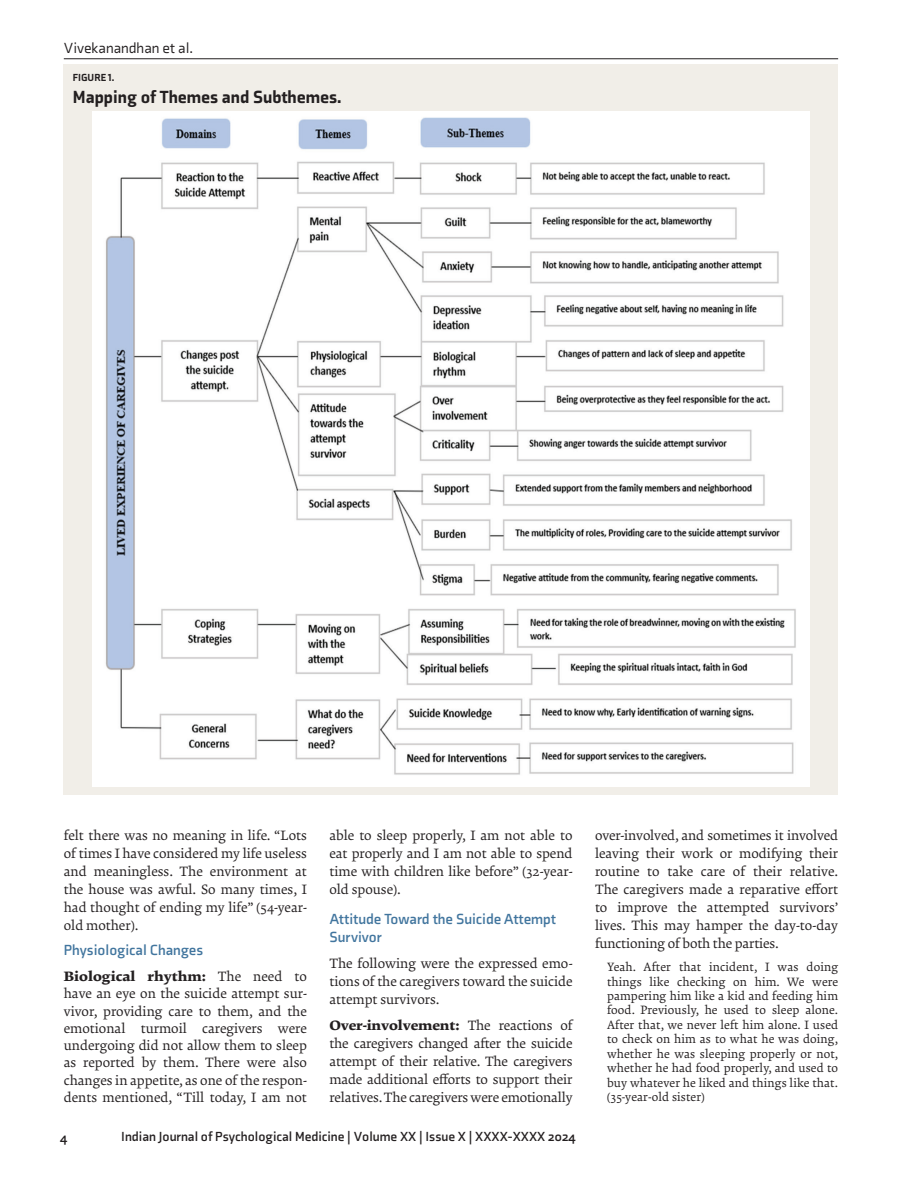
<style>
.page{position:relative;width:919px;height:1191px;background:#fff}
.page>*{position:absolute;margin:0;border:0;box-sizing:border-box;transform-origin:0 0}
.t1{font:900 18px "Axia";color:#231f20}
.t2{font:700 15px/18px "Axia";color:#41759e}
.t3{font:15px "Axia";color:#231f20}
.t4{font:13.5px/18px "Krete";color:#231f20;text-align:justify}
.t5{font:700 13.5px "Axia";color:#231f20}
.t6{font:12px/14.4px "Krete";letter-spacing:.01em;color:#231f20;text-align:justify}
.t7{font:900 10.5px "Axia";color:#231f20}
.s1{font-weight:700}
</style>
<div class="page">
<hr style="left:64px;top:58px;width:774px;height:1px;background:#231f20">
<div style="left:64px;top:64px;width:774px;height:731px;background:#f1eee8"></div>
<img style="left:93px;top:112px;width:716px;height:674px">
<p class="t3" style="left:64px;top:39px;width:131px">Vivekanandhan et al.</p>
<p class="t7" style="left:73px;top:71px;width:43px">FIGURE 1.</p>
<h1 class="t1" style="left:73px;top:86px;width:270px">Mapping of Themes and Subthemes.</h1>
<p class="t4" style="left:64px;top:826px;width:244px">felt there was no meaning in life. “Lots of times I have considered my life useless and meaningless. The environment at the house was awful. So many times, I had thought of ending my life” (54-year&shy;old mother).</p>
<p class="t2" style="left:64px;top:941px;width:141px">Physiological Changes</p>
<p class="t4" style="left:64px;top:968px;width:244px;line-height:17.2px"><span class="s1">Biological rhythm:</span> The need to have an eye on the suicide attempt sur&shy;vivor, providing care to them, and the emotional turmoil caregivers were undergoing did not allow them to sleep as reported by them. There were also changes in appetite, as one of the respon&shy;dents mentioned, “Till today, I am not</p>
<p class="t4" style="left:329px;top:826px;width:244px">able to sleep properly, I am not able to eat properly and I am not able to spend time with children like before” (32-year&shy;old spouse).</p>
<p class="t2" style="left:329px;top:909px;width:228px">Attitude Toward the Suicide Attempt<br>Survivor</p>
<p class="t4" style="left:329px;top:955px;width:244px">The following were the expressed emo&shy;tions of the caregivers toward the suicide attempt survivors.</p>
<p class="t4" style="left:329px;top:1016px;width:244px"><span class="s1">Over-involvement:</span> The reactions of the caregivers changed after the suicide attempt of their relative. The caregivers made additional efforts to support their relatives. The caregivers were emotionally</p>
<p class="t5" style="left:60px;top:1128px;width:9px">4</p>
<p class="t5" style="left:121px;top:1127px;width:456px">Indian Journal of Psychological Medicine | Volume XX | Issue X | XXXX-XXXX 2024</p>
<p class="t4" style="left:595px;top:826px;width:244px">over-involved, and sometimes it involved leaving their work or modifying their routine to take care of their relative.<br>The caregivers made a reparative effort to improve the attempted survivors’ lives. This may hamper the day-to-day functioning of both the parties.</p>
<p class="t6" style="left:607px;top:960px;width:232px">Yeah. After that incident, I was doing things like checking on him. We were pampering him like a kid and feeding him food. Previously, he used to sleep alone.<br>After that, we never left him alone. I used to check on him as to what he was doing, whether he was sleeping properly or not, whether he had food properly, and used to buy whatever he liked and things like that. (35-year-old sister)</p>
</div>
